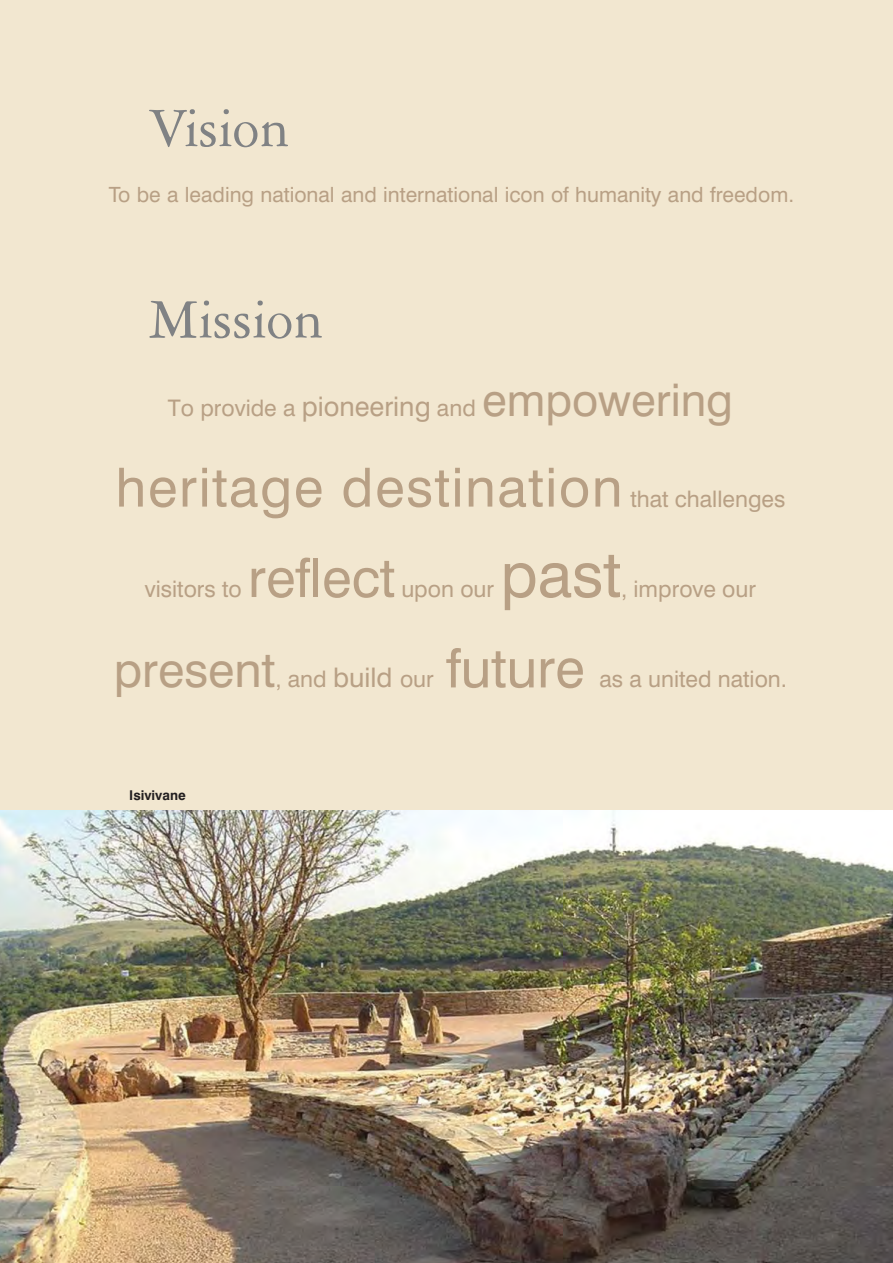
<style>
.page{position:relative;width:893px;height:1263px;background:#fff}
.page>*{position:absolute;margin:0;border:0;box-sizing:border-box;transform-origin:0 0}
.t1{font:63px "Swiss 721 BT";color:#b8a085}
.t2{font:60px "American Garamond BT";color:#808284}
.t3{font:54px "Swiss 721 BT";letter-spacing:.03em;color:#b8a085}
.t4{font:54px "Swiss 721 BT";color:#b8a085}
.t5{font:48px "Swiss 721 BT";color:#b8a085}
.t6{font:22.8px "Swiss 721 BT";color:#b8a085}
.t7{font:21px "Swiss 721 BT";color:#b8a085}
.t8{font:700 13.5px "Swiss 721 BT";color:#231f20}
.s1{font-size:27px}
.s2{font-size:45px}
.s3{font-size:22.8px}
</style>
<div class="page">
<div style="left:0;top:0;width:892px;height:1263px;background:#f2e7d0"></div>
<img style="left:0;top:811px;width:892px;height:452px">
<h2 class="t2" style="left:149px;top:103px;width:142px">Vision</h2>
<p class="t7" style="left:109px;top:184px;width:686px">To be a leading national and international icon of humanity and freedom.</p>
<h2 class="t2" style="left:149px;top:295px;width:176px">Mission</h2>
<p class="t6" style="left:168px;top:397px;width:566px">To provide a <span class="s1">pioneering</span> and <span class="s2">empowering</span></p>
<h3 class="t3" style="left:115px;top:461px;width:508px">heritage destination</h3>
<p class="t6" style="left:630px;top:487px;width:156px">that challenges</p>
<p class="t6" style="left:145px;top:578px;width:98px">visitors to</p>
<h3 class="t4" style="left:248px;top:551px;width:148px">reflect</h3>
<p class="t6" style="left:401px;top:578px;width:94px">upon our</p>
<h1 class="t1" style="left:500px;top:544px;width:122px">past</h1>
<p class="t6" style="left:621px;top:578px;width:136px">, improve our</p>
<h3 class="t5" style="left:114px;top:647px;width:321px">present<span class="s3">, and</span> <span class="s1">build</span> <span class="s3">our</span></h3>
<h3 class="t3" style="left:446px;top:642px;width:140px">future</h3>
<p class="t6" style="left:599px;top:668px;width:189px">as a united nation.</p>
<p class="t8" style="left:129px;top:789px;width:58px">Isivivane</p>
</div>
